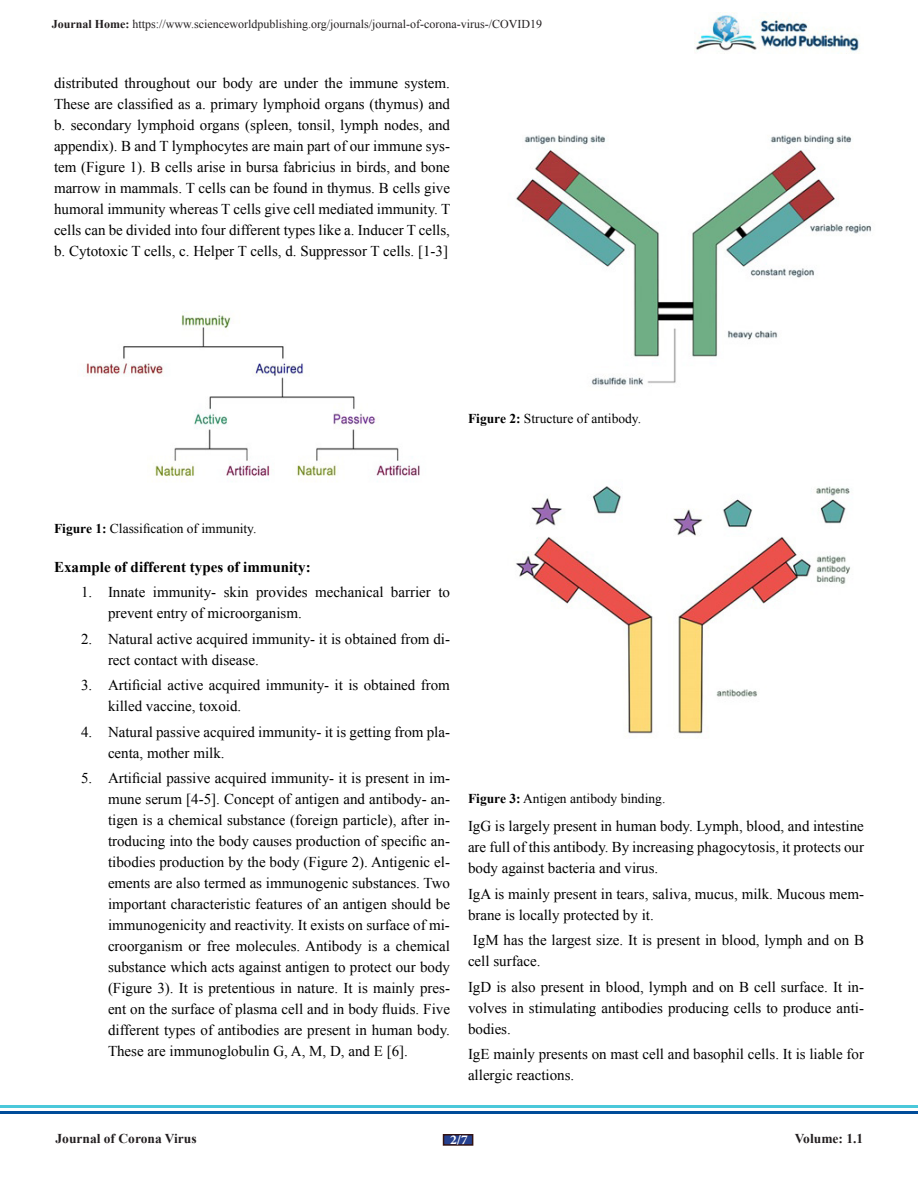
<style>
.page{position:relative;width:918px;height:1188px;background:#fff}
.page>*{position:absolute;margin:0;border:0;box-sizing:border-box;transform-origin:0 0}
.t1{font:15px/21px "Times New Roman";color:#000}
.t2{font:700 15px "Times New Roman";color:#000}
.t3{font:13.5px "Times New Roman";color:#000}
.t4{font:700 13.5px "Times New Roman";color:#231f20}
.t5{font:700 13.5px "Minion Pro";color:#fff}
.t6{font:12px "Times New Roman";color:#231f20}
.s1{font-weight:700}
</style>
<div class="page">
<div style="left:443px;top:1134px;width:30px;height:12px;background:#25408f;border:2px solid #331313"></div>
<hr style="left:0;top:1105px;width:918px;height:2px;background:#4ac8da">
<hr style="left:0;top:1111px;width:918px;height:2px;background:#004c99">
<img style="left:695px;top:13px;width:165px;height:41px">
<img style="left:86px;top:311px;width:334px;height:171px">
<img style="left:515px;top:135px;width:357px;height:251px">
<img style="left:516px;top:486px;width:334px;height:249px">
<p class="t6" style="left:52px;top:16px;width:492px"><span class="s1">Journal Home:</span> https://www.scienceworldpublishing.org/journals/journal-of-corona-virus-/COVID19</p>
<p class="t1" style="left:54px;top:72px;width:398px;text-align:justify">distributed throughout our body are under the immune system.<br>These are classified as a. primary lymphoid organs (thymus) and b. secondary lymphoid organs (spleen, tonsil, lymph nodes, and appendix). B and T lymphocytes are main part of our immune sys&shy;tem (Figure 1). B cells arise in bursa fabricius in birds, and bone marrow in mammals. T cells can be found in thymus. B cells give humoral immunity whereas T cells give cell mediated immunity. T cells can be divided into four different types like a. Inducer T cells, b. Cytotoxic T cells, c. Helper T cells, d. Suppressor T cells. [1-3]</p>
<p class="t3" style="left:468px;top:410px;width:175px"><span class="s1">Figure 2:</span> Structure of antibody.</p>
<p class="t3" style="left:54px;top:520px;width:204px"><span class="s1">Figure 1:</span> Classification of immunity.</p>
<p class="t2" style="left:54px;top:556px;width:258px">Example of different types of immunity:</p>
<p class="t1" style="left:108px;top:582px;width:344px;text-indent:-27px">1. Innate immunity- skin provides mechanical barrier to prevent entry of microorganism.</p>
<p class="t1" style="left:108px;top:628px;width:344px;text-indent:-27px">2. Natural active acquired immunity- it is obtained from di&shy;rect contact with disease.</p>
<p class="t1" style="left:108px;top:675px;width:344px;text-indent:-27px">3. Artificial active acquired immunity- it is obtained from killed vaccine, toxoid.</p>
<p class="t1" style="left:108px;top:721px;width:344px;text-indent:-27px">4. Natural passive acquired immunity- it is getting from pla&shy;centa, mother milk.</p>
<p class="t1" style="left:108px;top:768px;width:344px;text-align:justify;text-indent:-27px">5. Artificial passive acquired immunity- it is present in im&shy;mune serum [4-5]. Concept of antigen and antibody- an&shy;tigen is a chemical substance (foreign particle), after in&shy;troducing into the body causes production of specific an&shy;tibodies production by the body (Figure 2). Antigenic el&shy;ements are also termed as immunogenic substances. Two important characteristic features of an antigen should be immunogenicity and reactivity. It exists on surface of mi&shy;croorganism or free molecules. Antibody is a chemical substance which acts against antigen to protect our body (Figure 3). It is pretentious in nature. It is mainly pres&shy;ent on the surface of plasma cell and in body fluids. Five different types of antibodies are present in human body.<br>These are immunoglobulin G, A, M, D, and E [6].</p>
<p class="t3" style="left:468px;top:790px;width:199px"><span class="s1">Figure 3:</span> Antigen antibody binding.</p>
<p class="t1" style="left:468px;top:815px;width:398px;text-align:justify">IgG is largely present in human body. Lymph, blood, and intestine are full of this antibody. By increasing phagocytosis, it protects our body against bacteria and virus.</p>
<p class="t1" style="left:468px;top:883px;width:397px">IgA is mainly present in tears, saliva, mucus, milk. Mucous mem&shy;brane is locally protected by it.</p>
<p class="t1" style="left:468px;top:929px;width:398px;text-indent:5px">IgM has the largest size. It is present in blood, lymph and on B cell surface.</p>
<p class="t1" style="left:468px;top:976px;width:398px;text-align:justify">IgD is also present in blood, lymph and on B cell surface. It in&shy;volves in stimulating antibodies producing cells to produce anti&shy;bodies.</p>
<p class="t1" style="left:468px;top:1043px;width:398px">IgE mainly presents on mast cell and basophil cells. It is liable for allergic reactions.</p>
<p class="t4" style="left:56px;top:1129px;width:143px">Journal of Corona Virus</p>
<p class="t4" style="left:795px;top:1129px;width:70px">Volume: 1.1</p>
<p class="t5" style="left:450px;top:1130px;width:19px">2/7</p>
</div>
